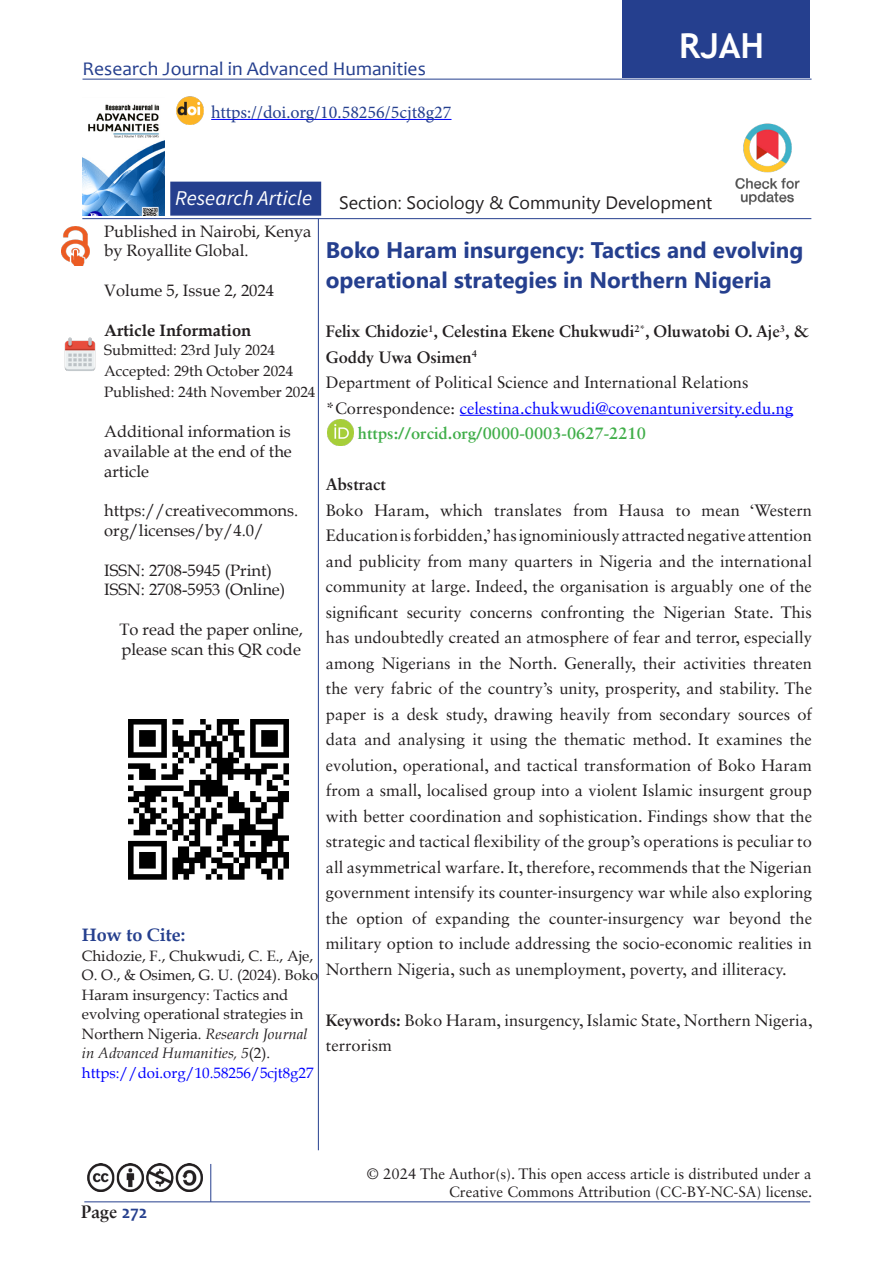
<style>
.page{position:relative;width:893px;height:1263px;background:#fff}
.page>*{position:absolute;margin:0;border:0;box-sizing:border-box;transform-origin:0 0}
.t1{font:700 34.5px "Trebuchet MS";color:#fff}
.Normal__Web{font:700 22.5px/30px "Segoe UI";color:#253f8e}
.t2{font:italic 21px "Source Sans Variable";color:#fff}
.t3{font:19.5px "Candara";color:#253f8e}
.t4{font:18px "Gadugi";color:#231f20}
.t5{font:18px "Minion Pro";color:#253f8e}
.t6{font:700 18px "Book Antiqua";color:#253f8e}
.t7{font:700 18px "Sabon";color:#231f20}
.t8{font:16.5px/25.5px "Sabon LT Std";color:#231f20;text-align:justify}
.t9{font:16.5px/19.8px "Book Antiqua";color:#231f20}
._1_4-_SJOM_Abstract{font:700 16.5px/25.5px "Sabon LT Std";color:#231f20}
.t10{font:16.5px "Sabon LT Std";color:#00f}
._1_3-_SJOM_Correspon{font:700 16.5px "Sabon LT Std";color:#40ae49}
.t11{font:700 16.5px "Book Antiqua";color:#231f20}
.t12{font:15px/19.5px "Book Antiqua";color:#231f20}
.t13{font:15px/18px "Sabon LT Std";color:#231f20;text-align:right}
.s1{font-style:italic}
.s2{color:#00f}
.s3{color:#231f20}
.s4{font-weight:700}
.s5{font-family:"Candara";color:#253f8e}
</style>
<div class="page">
<hr style="left:84px;top:1201px;width:726px;height:1px;background:#253f8e">
<hr style="left:82px;top:79px;width:730px;height:1px;background:#253f8e">
<hr style="left:460px;top:415px;width:333px;height:1px;background:#00f">
<img style="left:64px;top:337px;width:32px;height:34px">
<img style="left:735px;top:123px;width:65px;height:82px">
<img style="left:62px;top:226px;width:27px;height:40px">
<img style="left:82px;top:104px;width:83px;height:112px">
<div style="left:623px;top:0;width:187px;height:78px;background:#253f8e"></div>
<hr style="left:318px;top:219px;width:1px;height:931px;background:#253f8e">
<div style="left:170px;top:182px;width:151px;height:34px;background:#253f8e;border:2px solid #253f8e"></div>
<img style="left:88px;top:1164px;width:114px;height:27px">
<hr style="left:211px;top:1164px;width:1px;height:38px;background:#253f8e">
<img style="left:176px;top:97px;width:28px;height:27px">
<img style="left:128px;top:719px;width:161px;height:161px">
<hr style="left:82px;top:218px;width:729px;height:1px;background:#253f8e">
<img style="left:327px;top:420px;width:26px;height:26px">
<hr style="left:211px;top:119px;width:240px;height:1px;background:#00f">
<p class="t3" style="left:82px;top:56px;width:345px">Research Journal in Advanced Humanities</p>
<p class="t5" style="left:211px;top:100px;width:242px">https://doi.org/10.58256/5cjt8g27</p>
<p class="t1" style="left:679px;top:24px;width:86px">RJAH</p>
<p class="t2" style="left:175px;top:185px;width:138px">Research Article</p>
<p class="t9" style="left:104px;top:221px;width:209px">Published in Nairobi, Kenya by Royallite Global.</p>
<p class="t9" style="left:104px;top:280px;width:171px">Volume 5, Issue 2, 2024</p>
<p class="t11" style="left:104px;top:319px;width:149px">Article Information</p>
<p class="t12" style="left:104px;top:340px;width:172px">Submitted: 23rd July 2024</p>
<p class="t12" style="left:104px;top:361px;width:190px">Accepted: 29th October 2024</p>
<p class="t12" style="left:104px;top:382px;width:213px">Published: 24th November 2024</p>
<p class="t9" style="left:104px;top:421px;width:189px;text-align:justify">Additional information is available at the end of the article</p>
<p class="t9" style="left:104px;top:500px;width:196px">https://creativecommons. org/licenses/by/4.0/</p>
<p class="t9" style="left:104px;top:560px;width:169px">ISSN: 2708-5945 (Print)</p>
<p class="t9" style="left:104px;top:580px;width:183px">ISSN: 2708-5953 (Online)</p>
<p class="t9" style="left:119px;top:619px;width:185px">To read the paper online, please scan this QR code</p>
<p class="t6" style="left:82px;top:923px;width:105px">How to Cite:</p>
<p class="t12" style="left:82px;top:945px;width:238px">Chidozie, F., Chukwudi, C. E., Aje, O. O., &amp; Osimen, G. U. (2024). Boko Haram insurgency: Tactics and evolving operational strategies in Northern Nigeria. <span class="s1">Research Journal in Advanced Humanities, 5</span>(2). <span class="s2">https://doi.org/10.58256/5cjt8g27</span></p>
<p class="t4" style="left:339px;top:192px;width:375px">Section: Sociology &amp; Community Development</p>
<p class="Normal__Web" style="left:326px;top:233px;width:479px">Boko Haram insurgency: Tactics and evolving operational strategies in Northern Nigeria</p>
<p class="_1_4-_SJOM_Abstract" style="left:326px;top:318px;width:485px">Felix Chidozie<sup>1</sup>, Celestina Ekene Chukwudi<sup>2*</sup>, Oluwatobi O. Aje<sup>3</sup>, &amp;<br>Goddy Uwa Osimen<sup>4</sup></p>
<p class="t8" style="left:326px;top:369px;width:424px">Department of Political Science and International Relations</p>
<p class="t10" style="left:326px;top:398px;width:469px"><span class="s3">*Correspondence:</span> celestina.chukwudi@covenantuniversity.edu.ng</p>
<p class="_1_3-_SJOM_Correspon" style="left:358px;top:423px;width:289px">https://orcid.org/0000-0003-0627-2210</p>
<p class="_1_4-_SJOM_Abstract" style="left:326px;top:471px;width:61px">Abstract</p>
<p class="t8" style="left:326px;top:497px;width:488px">Boko Haram, which translates from Hausa to mean ‘Western Education is forbidden,’ has ignominiously attracted negative attention and publicity from many quarters in Nigeria and the international community at large. Indeed, the organisation is arguably one of the significant security concerns confronting the Nigerian State. This has undoubtedly created an atmosphere of fear and terror, especially among Nigerians in the North. Generally, their activities threaten the very fabric of the country’s unity, prosperity, and stability. The paper is a desk study, drawing heavily from secondary sources of data and analysing it using the thematic method. It examines the evolution, operational, and tactical transformation of Boko Haram from a small, localised group into a violent Islamic insurgent group with better coordination and sophistication. Findings show that the strategic and tactical flexibility of the group’s operations is peculiar to all asymmetrical warfare. It, therefore, recommends that the Nigerian government intensify its counter-insurgency war while also exploring the option of expanding the counter-insurgency war beyond the military option to include addressing the socio-economic realities in Northern Nigeria, such as unemployment, poverty, and illiteracy.</p>
<p class="t8" style="left:326px;top:1007px;width:488px"><span class="s4">Keywords:</span> Boko Haram, insurgency, Islamic State, Northern Nigeria, terrorism</p>
<p class="t7" style="left:81px;top:1201px;width:68px">Page <span class="s5">272</span></p>
<p class="t13" style="left:367px;top:1164px;width:447px">© 2024 The Author(s). This open access article is distributed under a<br>Creative Commons Attribution (CC-BY-NC-SA) license.</p>
</div>
